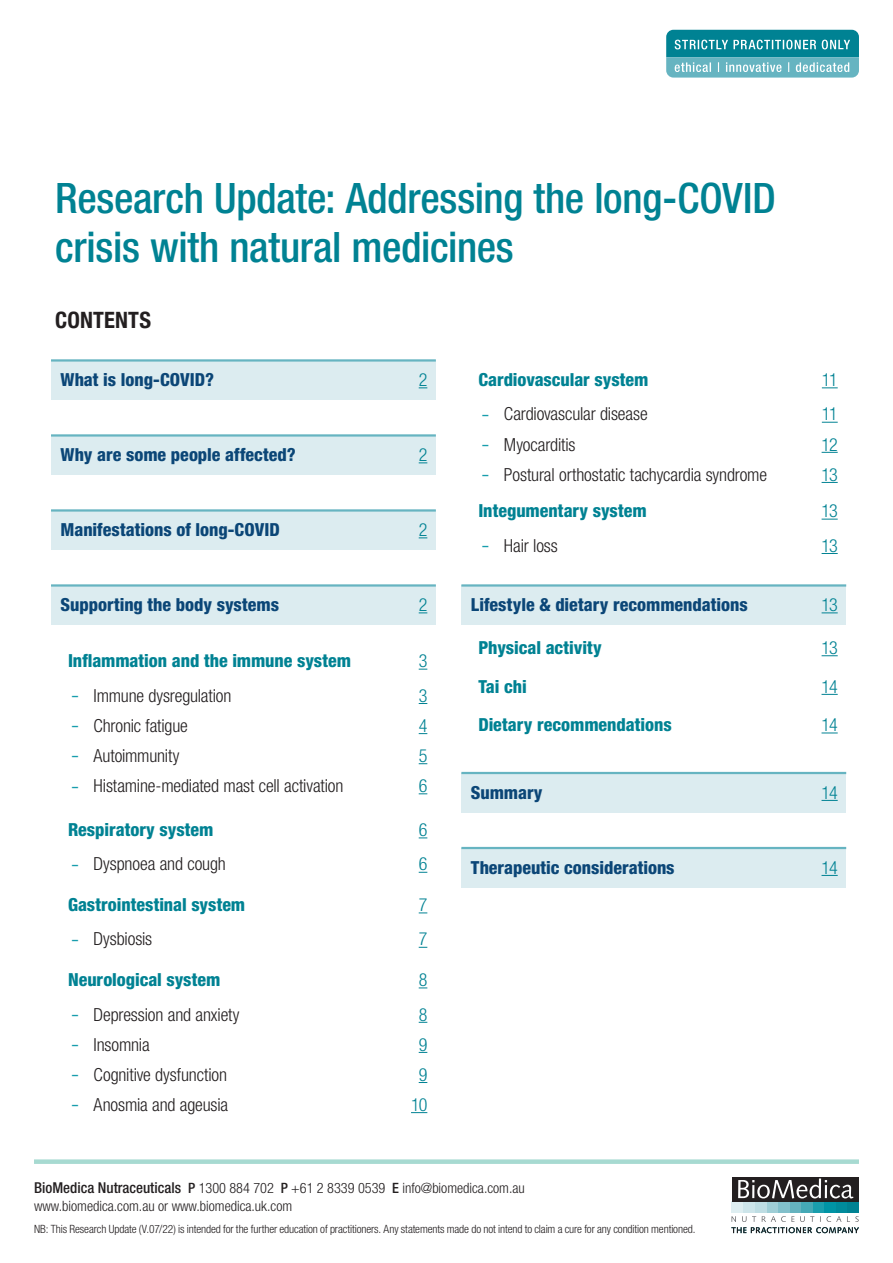
<style>
.page{position:relative;width:893px;height:1263px;background:#fff}
.page>*{position:absolute;margin:0;border:0;box-sizing:border-box;transform-origin:0 0}
.A__Title{font:500 condensed 42px/49.5px "Helvetica Neue LT Std";letter-spacing:-.01em;color:#008293}
.A__highlights_-_head{font:700 condensed 22.5px "Helvetica Neue LT Com";letter-spacing:.01em;color:#231f20}
.t1{font:300 condensed 18px "Helvetica Neue LT Std";letter-spacing:-.01em;color:#231f20}
.Section_2{font:800 condensed 18px "Helvetica Neue LT Std";letter-spacing:-.005em;color:#008293}
.Section_title{font:800 condensed 18px "Helvetica Neue LT Std";color:#0b4677}
.Section_title-2{font:300 condensed 18px "Helvetica Neue LT Std";letter-spacing:-.065em;color:#008293}
.Section_2-2{font:300 condensed 18px "Helvetica Neue LT Std";letter-spacing:-.065em;color:#008293}
.Biomedica_address_de{font:300 condensed 14.25px/18.6px "Helvetica Neue LT Std";color:#231f20}
.Fine_print{font:300 condensed 11.4px "Helvetica Neue LT Std";letter-spacing:-.01em;color:#231f20}
.s1{font-family:"Helvetica Neue LT Com";font-weight:700;font-size:12px;color:#189dad}
.s2{font-weight:500;font-size:15px}
.s3{font-weight:500}
</style>
<div class="page">
<svg style="left:666px;top:30px;width:193px;height:48px;background:#48a5b2"></svg>
<div style="left:34px;top:1159px;width:825px;height:5px;background:#a7dad1"></div>
<div style="left:847px;top:1201px;width:12px;height:12px;background:#008293"></div>
<div style="left:835px;top:1201px;width:12px;height:12px;background:#008b9c"></div>
<div style="left:824px;top:1201px;width:11px;height:12px;background:#0094a5"></div>
<div style="left:812px;top:1201px;width:12px;height:12px;background:#1a9ead"></div>
<div style="left:801px;top:1201px;width:11px;height:12px;background:#45a9b6"></div>
<div style="left:789px;top:1201px;width:12px;height:12px;background:#65b3bf"></div>
<div style="left:778px;top:1201px;width:11px;height:12px;background:#82c0cb"></div>
<div style="left:766px;top:1201px;width:12px;height:12px;background:#9fced6"></div>
<div style="left:755px;top:1201px;width:11px;height:12px;background:#bedde3"></div>
<div style="left:743px;top:1201px;width:12px;height:12px;background:#cde5ea"></div>
<div style="left:732px;top:1201px;width:11px;height:12px;background:#deeef1"></div>
<div style="left:732px;top:1177px;width:127px;height:24px;background:#231f20"></div>
<svg style="left:738px;top:1178px;width:115px;height:20px"></svg>
<svg style="left:731px;top:1216px;width:128px;height:17px"></svg>
<div style="left:51px;top:360px;width:385px;height:40px;background:#dcecf0"></div>
<hr style="left:51px;top:359px;width:385px;height:3px;background:#66b4c1">
<div style="left:51px;top:435px;width:385px;height:40px;background:#dcecf0"></div>
<hr style="left:51px;top:434px;width:385px;height:3px;background:#66b4c1">
<div style="left:51px;top:510px;width:385px;height:40px;background:#dcecf0"></div>
<hr style="left:51px;top:509px;width:385px;height:3px;background:#66b4c1">
<div style="left:51px;top:585px;width:385px;height:40px;background:#dcecf0"></div>
<hr style="left:51px;top:584px;width:385px;height:3px;background:#66b4c1">
<svg style="left:411px;top:1112px;width:16px;height:1px"></svg>
<svg style="left:822px;top:387px;width:16px;height:1px"></svg>
<svg style="left:822px;top:422px;width:16px;height:1px"></svg>
<svg style="left:822px;top:452px;width:16px;height:1px"></svg>
<svg style="left:822px;top:482px;width:16px;height:1px"></svg>
<svg style="left:822px;top:519px;width:16px;height:1px"></svg>
<svg style="left:822px;top:553px;width:16px;height:1px"></svg>
<div style="left:461px;top:585px;width:385px;height:40px;background:#dcecf0"></div>
<hr style="left:461px;top:584px;width:385px;height:3px;background:#66b4c1">
<svg style="left:822px;top:612px;width:16px;height:1px"></svg>
<svg style="left:822px;top:655px;width:16px;height:1px"></svg>
<svg style="left:821px;top:694px;width:17px;height:1px"></svg>
<svg style="left:821px;top:732px;width:17px;height:1px"></svg>
<div style="left:461px;top:773px;width:385px;height:39px;background:#dcecf0"></div>
<hr style="left:461px;top:772px;width:385px;height:2px;background:#66b4c1">
<svg style="left:821px;top:800px;width:17px;height:1px"></svg>
<div style="left:461px;top:848px;width:385px;height:39px;background:#dcecf0"></div>
<hr style="left:461px;top:847px;width:385px;height:2px;background:#66b4c1">
<svg style="left:821px;top:875px;width:17px;height:1px"></svg>
<p class="A__Title" style="left:55px;top:173px;width:722px">Research Update: Addressing the long-COVID crisis with natural medicines</p>
<p class="A__highlights_-_head" style="left:55px;top:306px;width:97px">CONTENTS</p>
<p class="Section_title" style="left:61px;top:368px;width:155px">What is long-COVID?</p>
<p class="Section_title-2" style="left:419px;top:369px;width:10px">2</p>
<p class="Section_title" style="left:61px;top:443px;width:237px">Why are some people affected?</p>
<p class="Section_title-2" style="left:419px;top:444px;width:10px">2</p>
<p class="Section_title" style="left:61px;top:518px;width:221px">Manifestations of long-COVID</p>
<p class="Section_title-2" style="left:419px;top:519px;width:10px">2</p>
<p class="Section_title" style="left:61px;top:593px;width:220px">Supporting the body systems</p>
<p class="Section_title-2" style="left:419px;top:594px;width:10px">2</p>
<p class="Section_2" style="left:68px;top:650px;width:285px">Inflammation and the immune system</p>
<p class="Section_2-2" style="left:419px;top:651px;width:10px">3</p>
<p class="t1" style="left:72px;top:685px;width:161px"><span class="s1">–</span> Immune dysregulation</p>
<p class="Section_title-2" style="left:419px;top:685px;width:10px">3</p>
<p class="t1" style="left:72px;top:715px;width:117px"><span class="s1">–</span> Chronic fatigue</p>
<p class="Section_title-2" style="left:419px;top:715px;width:10px">4</p>
<p class="t1" style="left:72px;top:745px;width:109px"><span class="s1">–</span> Autoimmunity</p>
<p class="Section_title-2" style="left:419px;top:745px;width:10px">5</p>
<p class="t1" style="left:72px;top:775px;width:273px"><span class="s1">–</span> Histamine-mediated mast cell activation</p>
<p class="Section_title-2" style="left:419px;top:775px;width:10px">6</p>
<p class="Section_2" style="left:68px;top:818px;width:147px">Respiratory system</p>
<p class="Section_2-2" style="left:419px;top:819px;width:10px">6</p>
<p class="t1" style="left:72px;top:854px;width:155px"><span class="s1">–</span> Dyspnoea and cough</p>
<p class="Section_title-2" style="left:419px;top:854px;width:10px">6</p>
<p class="Section_2" style="left:68px;top:893px;width:179px">Gastrointestinal system</p>
<p class="Section_2-2" style="left:419px;top:894px;width:10px">7</p>
<p class="t1" style="left:72px;top:929px;width:82px"><span class="s1">–</span> Dysbiosis</p>
<p class="Section_title-2" style="left:419px;top:929px;width:10px">7</p>
<p class="Section_2" style="left:68px;top:968px;width:154px">Neurological system</p>
<p class="Section_2-2" style="left:419px;top:969px;width:10px">8</p>
<p class="t1" style="left:72px;top:1004px;width:169px"><span class="s1">–</span> Depression and anxiety</p>
<p class="Section_title-2" style="left:419px;top:1004px;width:10px">8</p>
<p class="t1" style="left:72px;top:1034px;width:79px"><span class="s1">–</span> Insomnia</p>
<p class="Section_title-2" style="left:419px;top:1034px;width:10px">9</p>
<p class="t1" style="left:72px;top:1064px;width:156px"><span class="s1">–</span> Cognitive dysfunction</p>
<p class="Section_title-2" style="left:419px;top:1064px;width:10px">9</p>
<p class="t1" style="left:72px;top:1094px;width:157px"><span class="s1">–</span> Anosmia and ageusia</p>
<p class="Section_title-2" style="left:411px;top:1094px;width:18px">10</p>
<p class="Section_2" style="left:478px;top:368px;width:172px">Cardiovascular system</p>
<p class="Section_2-2" style="left:822px;top:369px;width:17px">11</p>
<p class="t1" style="left:483px;top:404px;width:167px"><span class="s1">–</span> Cardiovascular disease</p>
<p class="Section_title-2" style="left:822px;top:404px;width:17px">11</p>
<p class="t1" style="left:483px;top:434px;width:94px"><span class="s1">–</span> Myocarditis</p>
<p class="Section_title-2" style="left:822px;top:434px;width:18px">12</p>
<p class="t1" style="left:483px;top:464px;width:286px"><span class="s1">–</span> Postural orthostatic tachycardia syndrome</p>
<p class="Section_title-2" style="left:822px;top:464px;width:18px">13</p>
<p class="Section_2" style="left:478px;top:500px;width:170px">Integumentary system</p>
<p class="Section_2-2" style="left:822px;top:501px;width:18px">13</p>
<p class="t1" style="left:483px;top:535px;width:77px"><span class="s1">–</span> Hair loss</p>
<p class="Section_title-2" style="left:822px;top:535px;width:18px">13</p>
<p class="Section_title" style="left:471px;top:593px;width:278px">Lifestyle &amp; dietary recommendations</p>
<p class="Section_title-2" style="left:822px;top:594px;width:18px">13</p>
<p class="Section_2" style="left:478px;top:636px;width:125px">Physical activity</p>
<p class="Section_2-2" style="left:822px;top:637px;width:18px">13</p>
<p class="Section_2" style="left:478px;top:675px;width:50px">Tai chi</p>
<p class="Section_2-2" style="left:821px;top:676px;width:18px">14</p>
<p class="Section_2" style="left:478px;top:714px;width:195px">Dietary recommendations</p>
<p class="Section_2-2" style="left:821px;top:714px;width:18px">14</p>
<p class="Section_title" style="left:471px;top:781px;width:73px">Summary</p>
<p class="Section_title-2" style="left:821px;top:782px;width:18px">14</p>
<p class="Section_title" style="left:471px;top:856px;width:205px">Therapeutic considerations</p>
<p class="Section_title-2" style="left:821px;top:857px;width:18px">14</p>
<p class="Biomedica_address_de" style="left:34px;top:1178px;width:492px"><span class="s2">BioMedica Nutraceuticals</span> <span class="s3">P</span> 1300 884 702 <span class="s3">P</span> +61 2 8339 0539 <span class="s3">E</span> info@biomedica.com.au www.biomedica.com.au or www.biomedica.uk.com</p>
<p class="Fine_print" style="left:34px;top:1223px;width:663px">NB: This Research Update (V.07/22) is intended for the further education of practitioners. Any statements made do not intend to claim a cure for any condition mentioned.</p>
</div>
